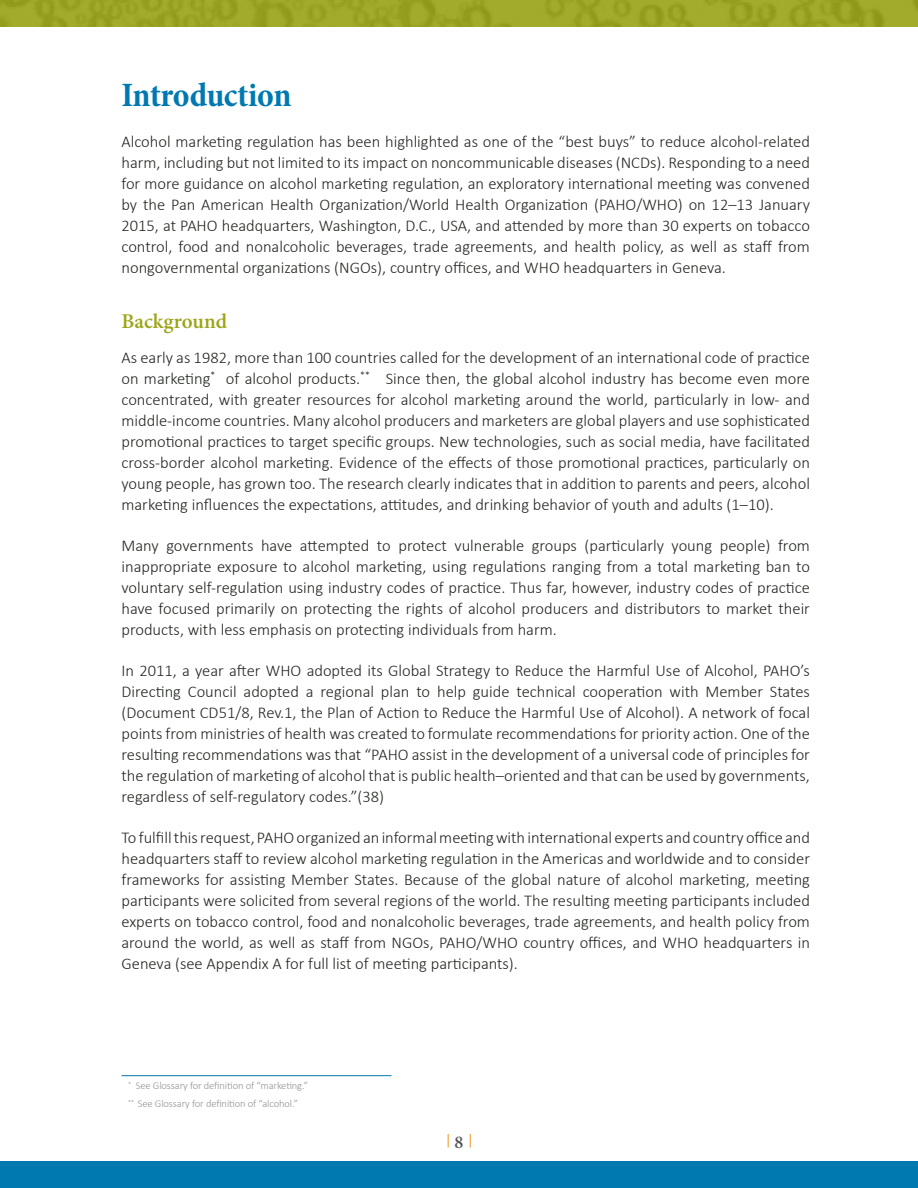
<style>
.page{position:relative;width:918px;height:1188px;background:#fff}
.page>*{position:absolute;margin:0;border:0;box-sizing:border-box;transform-origin:0 0}
.t1{font:700 condensed 34.5px "Minion Pro";letter-spacing:-.015em;color:#0079b1}
.t2{font:600 21px "Minion Pro";color:#9ca519}
.t3{font:600 18px "Minion Pro";color:#565659}
.t4{font:300 16.5px/21px "Calibri";color:#222720;text-align:justify}
.t5{font:300 10.5px/17.9px "Calibri";letter-spacing:-.01em;color:#909390}
</style>
<div class="page">
<div style="left:0;top:1161px;width:918px;height:27px;background:#0079b1"></div>
<img style="left:0;top:0;width:918px;height:27px">
<svg style="left:470px;top:1134px;width:1px;height:14px"></svg>
<svg style="left:448px;top:1134px;width:1px;height:14px"></svg>
<hr style="left:122px;top:1075px;width:270px;height:1px;background:#0079b1">
<h1 class="t1" style="left:122px;top:71px;width:172px">Introduction</h1>
<p class="t4" style="left:122px;top:131px;width:690px">Alcohol marketing regulation has been highlighted as one of the “best buys” to reduce alcohol-related harm, including but not limited to its impact on noncommunicable diseases (NCDs). Responding to a need for more guidance on alcohol marketing regulation, an exploratory international meeting was convened by the Pan American Health Organization/World Health Organization (PAHO/WHO) on 12–13 January 2015, at PAHO headquarters, Washington, D.C., USA, and attended by more than 30 experts on tobacco control, food and nonalcoholic beverages, trade agreements, and health policy, as well as staff from nongovernmental organizations (NGOs), country offices, and WHO headquarters in Geneva.</p>
<p class="t2" style="left:122px;top:307px;width:107px">Background</p>
<p class="t4" style="left:122px;top:346px;width:690px">As early as 1982, more than 100 countries called for the development of an international code of practice on marketing<sup>*</sup> of alcohol products.<sup>**</sup> Since then, the global alcohol industry has become even more concentrated, with greater resources for alcohol marketing around the world, particularly in low- and middle-income countries. Many alcohol producers and marketers are global players and use sophisticated promotional practices to target specific groups. New technologies, such as social media, have facilitated cross-border alcohol marketing. Evidence of the effects of those promotional practices, particularly on young people, has grown too. The research clearly indicates that in addition to parents and peers, alcohol marketing influences the expectations, attitudes, and drinking behavior of youth and adults (1–10).</p>
<p class="t4" style="left:122px;top:535px;width:690px">Many governments have attempted to protect vulnerable groups (particularly young people) from inappropriate exposure to alcohol marketing, using regulations ranging from a total marketing ban to voluntary self-regulation using industry codes of practice. Thus far, however, industry codes of practice have focused primarily on protecting the rights of alcohol producers and distributors to market their products, with less emphasis on protecting individuals from harm.</p>
<p class="t4" style="left:122px;top:660px;width:690px">In 2011, a year after WHO adopted its Global Strategy to Reduce the Harmful Use of Alcohol, PAHO’s Directing Council adopted a regional plan to help guide technical cooperation with Member States (Document CD51/8, Rev.1, the Plan of Action to Reduce the Harmful Use of Alcohol). A network of focal points from ministries of health was created to formulate recommendations for priority action. One of the resulting recommendations was that “PAHO assist in the development of a universal code of principles for the regulation of marketing of alcohol that is public health–oriented and that can be used by governments, regardless of self-regulatory codes.”(38)</p>
<p class="t4" style="left:122px;top:827px;width:690px">To fulfill this request, PAHO organized an informal meeting with international experts and country office and headquarters staff to review alcohol marketing regulation in the Americas and worldwide and to consider frameworks for assisting Member States. Because of the global nature of alcohol marketing, meeting participants were solicited from several regions of the world. The resulting meeting participants included experts on tobacco control, food and nonalcoholic beverages, trade agreements, and health policy from around the world, as well as staff from NGOs, PAHO/WHO country offices, and WHO headquarters in Geneva (see Appendix A for full list of meeting participants).</p>
<p class="t5" style="left:128px;top:1077px;width:181px"><sup>*</sup> See Glossary for definition of “marketing.” <sup>**</sup> See Glossary for definition of “alcohol.”</p>
<p class="t3" style="left:455px;top:1129px;width:10px">8</p>
</div>
